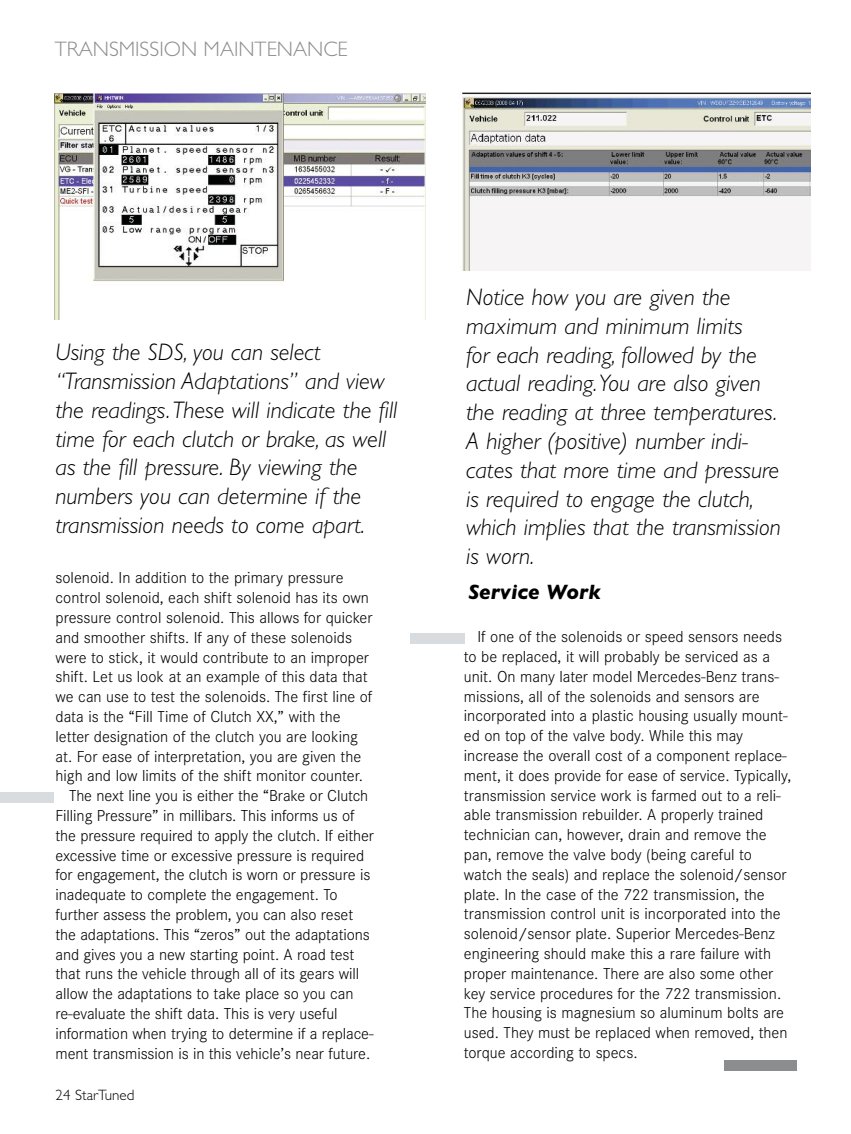
<style>
.page{position:relative;width:851px;height:1134px;background:#fff}
.page>*{position:absolute;margin:0;border:0;box-sizing:border-box;transform-origin:0 0}
.t1{font:italic 300 24px/28.8px "Gill Sans";color:#000}
.t2{font:300 21px "Gill Sans";color:#8b8d8f}
.t3{font:italic 700 21px "Gill Sans";color:#000}
.t4{font:300 16.5px/19.8px "Corporate S";color:#000}
.t5{font:300 15px "Gill Sans";color:#000}
</style>
<div class="page">
<div style="left:724px;top:1060px;width:72px;height:11px;background:#8b8d8f"></div>
<img style="left:54px;top:94px;width:371px;height:225px">
<img style="left:459px;top:92px;width:351px;height:179px">
<div style="left:0;top:792px;width:54px;height:10px;background:#d9dcde"></div>
<div style="left:411px;top:634px;width:54px;height:10px;background:#d9dcde"></div>
<p class="t2" style="left:55px;top:37px;width:295px">TRANSMISSION MAINTENANCE</p>
<p class="t1" style="left:56px;top:338px;width:343px">Using the SDS, you can select “Transmission Adaptations” and view the readings.These will indicate the fill time for each clutch or brake, as well as the fill pressure. By viewing the numbers you can determine if the transmission needs to come apart.</p>
<p class="t4" style="left:56px;top:568px;width:289px">solenoid. In addition to the primary pressure</p>
<p class="t4" style="left:56px;top:588px;width:315px">control solenoid, each shift solenoid has its own</p>
<p class="t4" style="left:55px;top:607px;width:318px">pressure control solenoid. This allows for quicker</p>
<p class="t4" style="left:55px;top:627px;width:298px">and smoother shifts. If any of these solenoids</p>
<p class="t4" style="left:55px;top:647px;width:315px">were to stick, it would contribute to an improper</p>
<p class="t4" style="left:55px;top:667px;width:314px">shift. Let us look at an example of this data that</p>
<p class="t4" style="left:55px;top:687px;width:318px">we can use to test the solenoids. The first line of</p>
<p class="t4" style="left:55px;top:706px;width:286px">data is the “Fill Time of Clutch XX,” with the</p>
<p class="t4" style="left:55px;top:726px;width:304px">letter designation of the clutch you are looking</p>
<p class="t4" style="left:56px;top:746px;width:307px">at. For ease of interpretation, you are given the</p>
<p class="t4" style="left:55px;top:766px;width:309px">high and low limits of the shift monitor counter.</p>
<p class="t4" style="left:69px;top:786px;width:301px">The next line you is either the “Brake or Clutch</p>
<p class="t4" style="left:55px;top:805px;width:300px">Filling Pressure” in millibars. This informs us of</p>
<p class="t4" style="left:55px;top:825px;width:320px">the pressure required to apply the clutch. If either</p>
<p class="t4" style="left:55px;top:845px;width:310px">excessive time or excessive pressure is required</p>
<p class="t4" style="left:56px;top:865px;width:316px">for engagement, the clutch is worn or pressure is</p>
<p class="t4" style="left:56px;top:885px;width:284px">inadequate to complete the engagement. To</p>
<p class="t4" style="left:56px;top:904px;width:299px">further assess the problem, you can also reset</p>
<p class="t4" style="left:56px;top:924px;width:316px">the adaptations. This “zeros” out the adaptations</p>
<p class="t4" style="left:56px;top:944px;width:300px">and gives you a new starting point. A road test</p>
<p class="t4" style="left:56px;top:964px;width:305px">that runs the vehicle through all of its gears will</p>
<p class="t4" style="left:55px;top:984px;width:299px">allow the adaptations to take place so you can</p>
<p class="t4" style="left:55px;top:1003px;width:283px">re-evaluate the shift data. This is very useful</p>
<p class="t4" style="left:55px;top:1023px;width:319px">information when trying to determine if a replace-</p>
<p class="t4" style="left:55px;top:1043px;width:316px">ment transmission is in this vehicle’s near future.</p>
<p class="t5" style="left:56px;top:1086px;width:80px">24 StarTuned</p>
<p class="t1" style="left:466px;top:282px;width:316px">Notice how you are given the maximum and minimum limits<br>for each reading, followed by the actual reading.You are also given the reading at three temperatures.<br>A higher (positive) number indi&shy;cates that more time and pressure is required to engage the clutch, which implies that the transmission is worn.</p>
<p class="t3" style="left:468px;top:580px;width:133px">Service Work</p>
<p class="t4" style="left:464px;top:627px;width:329px;text-indent:13px">If one of the solenoids or speed sensors needs to be replaced, it will probably be serviced as a unit. On many later model Mercedes-Benz trans&shy;missions, all of the solenoids and sensors are incorporated into a plastic housing usually mount&shy;ed on top of the valve body. While this may increase the overall cost of a component replace&shy;ment, it does provide for ease of service. Typically, transmission service work is farmed out to a reli&shy;able transmission rebuilder. A properly trained technician can, however, drain and remove the pan, remove the valve body (being careful to watch the seals) and replace the solenoid/sensor plate. In the case of the 722 transmission, the transmission control unit is incorporated into the solenoid/sensor plate. Superior Mercedes-Benz engineering should make this a rare failure with proper maintenance. There are also some other key service procedures for the 722 transmission.<br>The housing is magnesium so aluminum bolts are used. They must be replaced when removed, then torque according to specs.</p>
</div>
